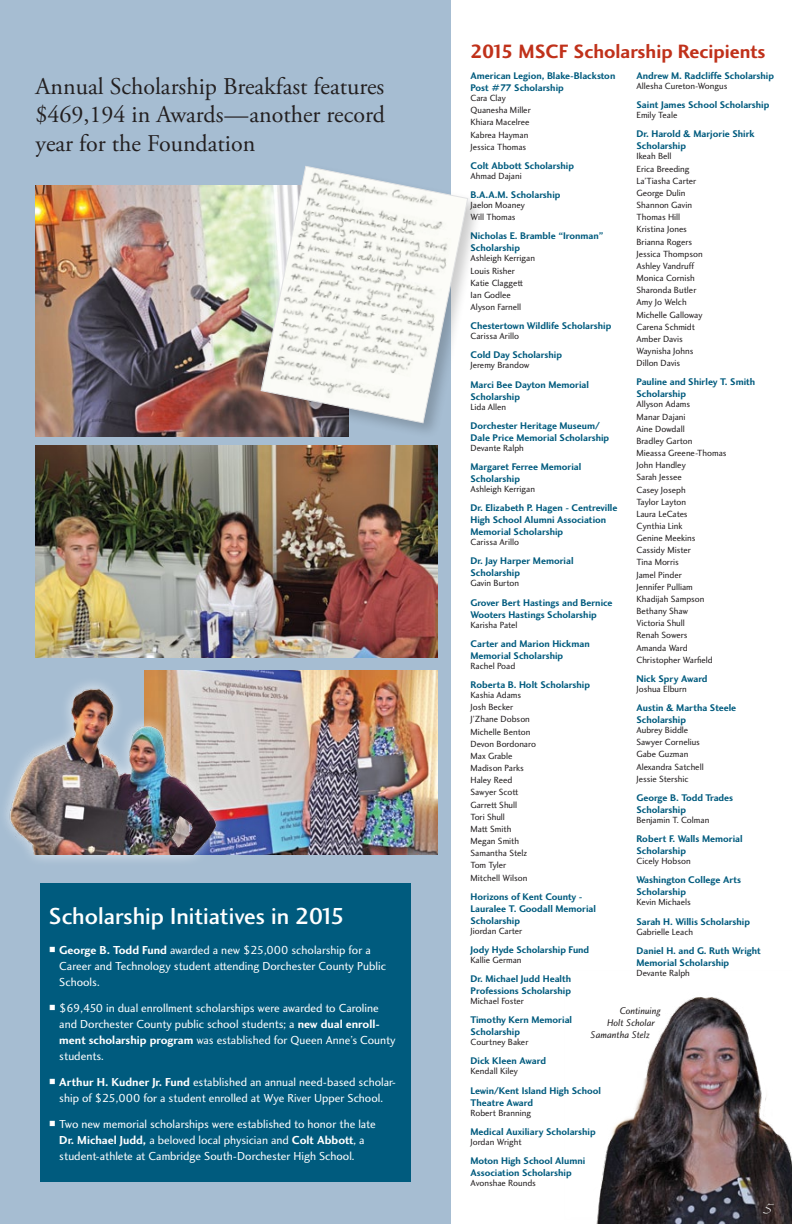
<style>
.page{position:relative;width:792px;height:1224px;background:#fff}
.page>*{position:absolute;margin:0;border:0;box-sizing:border-box;transform-origin:0 0}
.t1{font:24px/28px "Adobe Garamond Pro";color:#231f20;text-align:justify}
.t2{font:24px "Charlotte Sans Medium Plain";color:#fff}
.t3{font:20px "Charlotte Sans Bold Plain";color:#c0311a}
.t4{font:18px "Scriptina";color:#fff}
.t5{font:12px/16px "Charlotte Sans Book Plain";color:#fff}
.t6{font:10px/12px "Charlotte Sans Bold Plain";color:#005b7e}
.t7{font:10px "Charlotte Sans Book Italic Plain";color:#231f20}
.t8{font:9.2px/12.2px "Charlotte Sans Book Plain";color:#231f20}
.s1{font-family:"Minion Pro";font-size:18px}
.s2{font-family:"Charlotte Sans Bold Plain"}
</style>
<div class="page">
<div style="left:0;top:0;width:451px;height:1224px;background:#a6bdd2"></div>
<img style="left:596px;top:997px;width:196px;height:227px">
<img style="left:36px;top:446px;width:402px;height:212px">
<img style="left:36px;top:186px;width:222px;height:250px">
<img style="left:145px;top:671px;width:293px;height:183px">
<div style="left:41px;top:883px;width:370px;height:299px;background:#005b7e"></div>
<div style="left:0;top:677px;width:227px;height:190px;background:#fff;opacity:.75"></div>
<img style="left:0;top:679px;width:225px;height:175px">
<div style="left:258px;top:164px;width:226px;height:275px;background:#000;opacity:.2"></div>
<svg style="left:261px;top:166px;width:207px;height:257px;background:#e1e3e0"></svg>
<h1 class="t1" style="left:36px;top:74px;width:351px">Annual Scholarship Breakfast features $469,194 in Awards—another record year for the Foundation</h1>
<h1 class="t2" style="left:49px;top:901px;width:298px">Scholarship Initiatives in 2015</h1>
<h3 class="t5" style="left:59px;top:942px;width:328px;text-indent:-10px"><span class="s1">■</span> <span class="s2">George B. Todd Fund</span> awarded a new $25,000 scholarship for a<br>Career and Technology student attending Dorchester County Public<br>Schools.</h3>
<h3 class="t5" style="left:59px;top:1000px;width:338px;text-indent:-10px"><span class="s1">■</span> $69,450 in dual enrollment scholarships were awarded to Caroline and Dorchester County public school students; a <span class="s2">new dual enroll&shy;ment scholarship program</span> was established for Queen Anne’s County students.</h3>
<h3 class="t5" style="left:49px;top:1074px;width:349px;text-align:center"><span class="s1">■</span> <span class="s2">Arthur H. Kudner Jr. Fund</span> established an annual need-based scholar&shy;ship of $25,000 for a student enrolled at Wye River Upper School.</h3>
<h3 class="t5" style="left:59px;top:1116px;width:318px;text-indent:-10px"><span class="s1">■</span> Two new memorial scholarships were established to honor the late<br><span class="s2">Dr. Michael Judd,</span> a beloved local physician and <span class="s2">Colt Abbott</span>, a student-athlete at Cambridge South-Dorchester H igh School.</h3>
<h2 class="t3" style="left:471px;top:39px;width:297px">2015 MSCF Scholarship Recipients</h2>
<p class="t6" style="left:636px;top:70px;width:139px">Andrew M. Radcliffe Scholarship</p>
<p class="t8" style="left:636px;top:80px;width:92px">Allesha Cureton-Wongus</p>
<p class="t6" style="left:636px;top:99px;width:134px">Saint James School Scholarship</p>
<p class="t8" style="left:636px;top:109px;width:42px">Emily Teale</p>
<p class="t6" style="left:636px;top:128px;width:120px">Dr. Harold &amp; Marjorie Shirk<br>Scholarship</p>
<p class="t8" style="left:636px;top:150px;width:68px">I keah Bell<br>Erica Breeding<br>La’Tiasha Carter<br>George Dulin<br>Shannon Gavin<br>Thomas H ill<br>Kristina Jones<br>Brianna Rogers<br>Jessica Thompson<br>Ashley Vandruff<br>Monica Cornish<br>Sharonda Butler<br>Amy Jo Welch<br>Michelle Galloway<br>Carena Schmidt<br>Amber Davis<br>Waynisha Johns<br>Dillon Davis</p>
<p class="t6" style="left:636px;top:376px;width:120px">Pauline and Shirley T. Smith<br>Scholarship</p>
<p class="t8" style="left:636px;top:398px;width:92px">Allyson Adams<br>Manar Dajani<br>Aine Dowdall<br>Bradley Garton<br>Mieassa Greene-Thomas<br>John Handley<br>Sarah Jessee<br>Casey Joseph<br>Taylor Layton<br>Laura LeCates<br>Cynthia Link<br>Genine Meekins<br>Cassidy Mister<br>Tina Morris<br>Jamel Pinder<br>Jennifer Pulliam<br>Khadijah Sampson<br>Bethany Shaw<br>Victoria Shull<br>Renah Sowers<br>Amanda Ward<br>Christopher Warfield</p>
<p class="t6" style="left:636px;top:672px;width:73px">Nick Spry Award</p>
<p class="t8" style="left:636px;top:683px;width:52px">Joshua Elburn</p>
<p class="t6" style="left:636px;top:702px;width:101px">Austin &amp; Martha Steele<br>Scholarship</p>
<p class="t8" style="left:636px;top:724px;width:69px">Aubrey Biddle<br>Sawyer Cornelius<br>Gabe Guzman<br>Alexandra Satchell<br>Jessie Stershic</p>
<p class="t6" style="left:636px;top:792px;width:98px">George B. Todd Trades<br>Scholarship</p>
<p class="t8" style="left:636px;top:814px;width:74px">Benjamin T. Colman</p>
<p class="t6" style="left:636px;top:833px;width:108px">Robert F. Walls Memorial<br>Scholarship</p>
<p class="t8" style="left:636px;top:855px;width:56px">Cicely Hobson</p>
<p class="t6" style="left:636px;top:874px;width:106px">Washington College Arts<br>Scholarship</p>
<p class="t8" style="left:636px;top:896px;width:56px">Kevin Michaels</p>
<p class="t6" style="left:636px;top:915px;width:115px">Sarah H. Willis Scholarship</p>
<p class="t8" style="left:636px;top:925px;width:58px">Gabrielle Leach</p>
<p class="t6" style="left:636px;top:944px;width:126px">Daniel H. and G. Ruth Wright<br>Memorial Scholarship</p>
<p class="t8" style="left:636px;top:966px;width:55px">Devante Ralph</p>
<p class="t6" style="left:471px;top:70px;width:146px">American Legion, Blake-Blackston<br>Post #77 Scholarship</p>
<p class="t8" style="left:471px;top:92px;width:62px">Cara Clay<br>Quanesha Miller<br>Khiara Macelree<br>Kabrea Hayman<br>Jessica Thomas</p>
<p class="t6" style="left:471px;top:159px;width:105px">Colt Abbott Scholarship</p>
<p class="t8" style="left:471px;top:170px;width:53px">Ahmad Dajani</p>
<p class="t6" style="left:471px;top:189px;width:92px">B.A.A.M. Scholarship</p>
<p class="t8" style="left:471px;top:199px;width:56px">Jaelon Moaney<br>Will Thomas</p>
<p class="t6" style="left:471px;top:230px;width:135px">Nicholas E. Bramble “Ironman”<br>Scholarship</p>
<p class="t8" style="left:471px;top:252px;width:66px">Ashleigh Kerrigan<br>Louis Risher<br>Katie Claggett<br>Ian Godlee<br>Alyson Farnell</p>
<p class="t6" style="left:471px;top:320px;width:142px">Chestertown Wildlife Scholarship</p>
<p class="t8" style="left:471px;top:330px;width:50px">Carissa Arillo</p>
<p class="t6" style="left:471px;top:349px;width:93px">Cold Day Scholarship</p>
<p class="t8" style="left:471px;top:359px;width:60px">Jeremy Brandow</p>
<p class="t6" style="left:471px;top:378px;width:120px">Marci Bee Dayton Memorial<br>Scholarship</p>
<p class="t8" style="left:471px;top:400px;width:37px">Lida Allen</p>
<p class="t6" style="left:471px;top:419px;width:140px">Dorchester Heritage Museum/<br>Dale Price Memorial Scholarship</p>
<p class="t8" style="left:471px;top:442px;width:55px">Devante Ralph</p>
<p class="t6" style="left:471px;top:461px;width:112px">Margaret Ferree Memorial<br>Scholarship</p>
<p class="t8" style="left:471px;top:483px;width:66px">Ashleigh Kerrigan</p>
<p class="t6" style="left:471px;top:502px;width:148px">Dr. Elizabeth P. Hagen - Centreville<br>High School Alumni Association<br>Memorial Scholarship</p>
<p class="t8" style="left:471px;top:536px;width:50px">Carissa Arillo</p>
<p class="t6" style="left:471px;top:555px;width:105px">Dr. Jay Harper Memorial<br>Scholarship</p>
<p class="t8" style="left:471px;top:577px;width:50px">Gavin Burton</p>
<p class="t6" style="left:471px;top:596px;width:144px">Grover Bert Hastings and Bernice<br>Wooters Hastings Scholarship</p>
<p class="t8" style="left:471px;top:618px;width:48px">Karisha Patel</p>
<p class="t6" style="left:471px;top:637px;width:121px">Carter and Marion Hickman<br>Memorial Scholarship</p>
<p class="t8" style="left:471px;top:660px;width:46px">Rachel Poad</p>
<p class="t6" style="left:471px;top:679px;width:121px">Roberta B. Holt Scholarship</p>
<p class="t8" style="left:471px;top:689px;width:67px">Kashia Adams<br>Josh Becker<br>J’Zhane Dobson<br>Michelle Benton<br>Devon Bordonaro<br>Max Grable<br>Madison Parks<br>H aley Reed<br>Sawyer Scott<br>Garrett Shull<br>Tori Shull<br>Matt Smith<br>Megan Smith<br>Samantha Stelz<br>Tom Tyler<br>Mitchell Wilson</p>
<p class="t6" style="left:471px;top:890px;width:127px">Horizons of Kent County -<br>Lauralee T. Goodall Memorial<br>Scholarship</p>
<p class="t8" style="left:471px;top:924px;width:53px">Jiordan Carter</p>
<p class="t6" style="left:471px;top:943px;width:120px">Jody Hyde Scholarship Fund</p>
<p class="t8" style="left:471px;top:954px;width:53px">Kallie German</p>
<p class="t6" style="left:471px;top:973px;width:102px">Dr. Michael Judd Health<br>Professions Scholarship</p>
<p class="t8" style="left:471px;top:995px;width:55px">Michael Foster</p>
<p class="t6" style="left:471px;top:1014px;width:103px">Timothy Kern Memorial<br>Scholarship</p>
<p class="t8" style="left:471px;top:1036px;width:59px">Courtney Baker</p>
<p class="t6" style="left:471px;top:1055px;width:77px">Dick Kleen Award</p>
<p class="t8" style="left:471px;top:1065px;width:49px">Kendall Kiley</p>
<p class="t6" style="left:471px;top:1084px;width:132px">Lewin/Kent Island High School<br>Theatre Award</p>
<p class="t8" style="left:471px;top:1106px;width:62px">Robert Branning</p>
<p class="t6" style="left:471px;top:1125px;width:127px">Medical Auxiliary Scholarship</p>
<p class="t8" style="left:471px;top:1136px;width:53px">Jordan Wright</p>
<p class="t6" style="left:471px;top:1155px;width:116px">Moton High School Alumni<br>Association Scholarship</p>
<p class="t8" style="left:471px;top:1177px;width:67px">Avonshae Rounds</p>
<p class="t7" style="left:620px;top:1004px;width:43px">Continuing</p>
<p class="t7" style="left:607px;top:1016px;width:49px">Holt Scholar</p>
<p class="t7" style="left:591px;top:1028px;width:61px">Samantha Stelz</p>
<h3 class="t4" style="left:763px;top:1196px;width:10px">5</h3>
</div>
